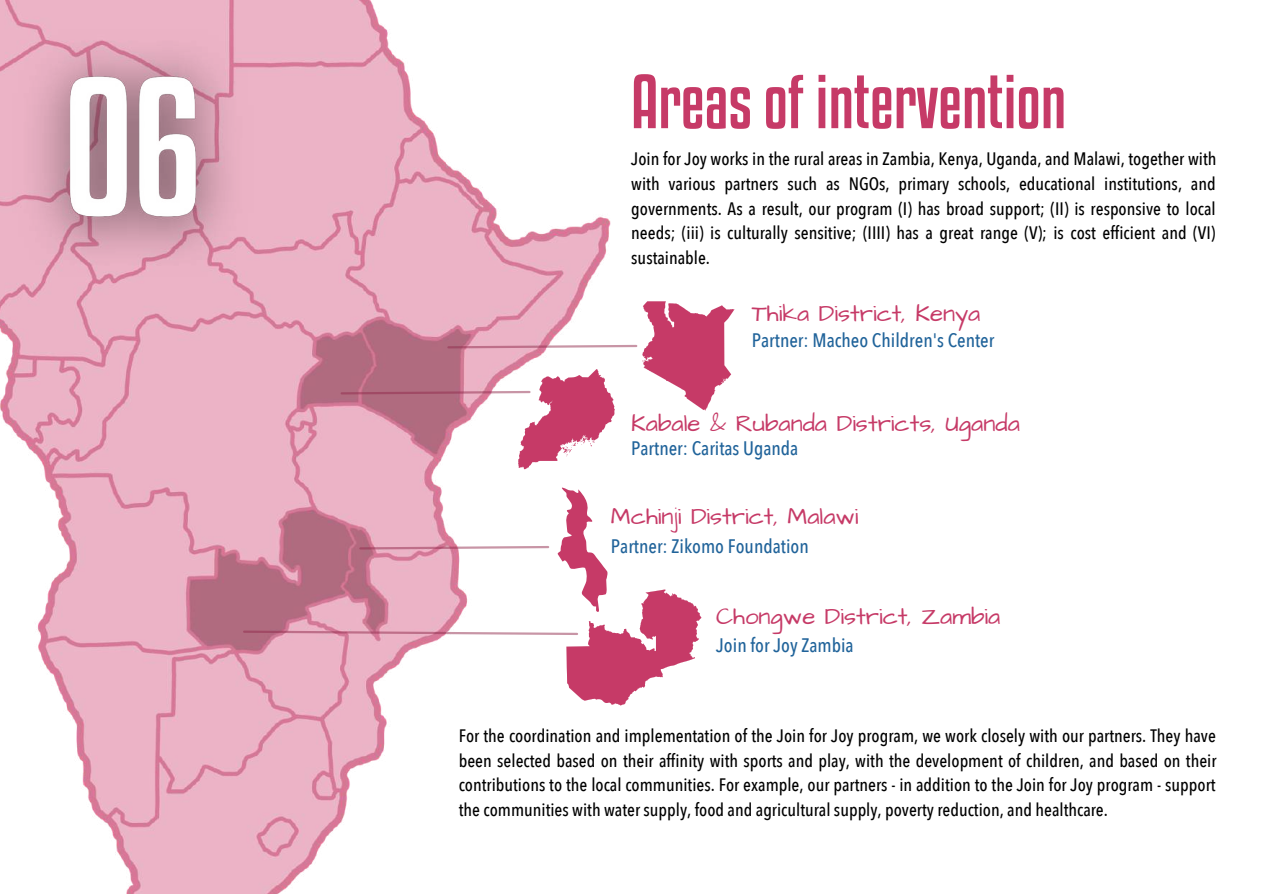
<style>
.page{position:relative;width:1263px;height:894px;background:#fff}
.page>*{position:absolute;margin:0;border:0;box-sizing:border-box;transform-origin:0 0}
.t1{font:67.5px "Kenyan Coffee Rg";color:#c63a67}
.t2{font:24px "Architects Daughter";color:#c63a67}
.t3{font:500 19.5px "Avenir Next Condensed";color:#20639a}
.t4{font:500 18px/24.8px "Avenir Next Condensed";color:#000;text-align:justify}
</style>
<div class="page">
<img style="left:0;top:0;width:611px;height:893px">
<svg style="left:454px;top:617px;width:248px;height:211px"></svg>
<svg style="left:339px;top:301px;width:395px;height:168px"></svg>
<svg style="left:242px;top:487px;width:459px;height:218px"></svg>
<img style="left:0;top:0;width:275px;height:330px">
<h1 class="t1" style="left:631px;top:61px;width:436px">Areas of intervention</h1>
<p class="t4" style="left:631px;top:147px;width:587px">Join for Joy works in the rural areas in Zambia, Kenya, Uganda, and Malawi, together with with various partners such as NGOs, primary schools, educational institutions, and governments. As a result, our program (I) has broad support; (II) is responsive to local needs; (iii) is culturally sensitive; (IIII) has a great range (V); is cost efficient and (VI) sustainable.</p>
<h2 class="t2" style="left:752px;top:297px;width:230px">Thika District, Kenya</h2>
<p class="t3" style="left:752px;top:327px;width:244px">Partner: Macheo Children's Center</p>
<h2 class="t2" style="left:631px;top:407px;width:390px">Kabale &amp; Rubanda Districts, Uganda</h2>
<p class="t3" style="left:631px;top:435px;width:169px">Partner: Caritas Uganda</p>
<h2 class="t2" style="left:611px;top:499px;width:249px">Mchinji District, Malawi</h2>
<p class="t3" style="left:611px;top:533px;width:199px">Partner: Zikomo Foundation</p>
<h2 class="t2" style="left:716px;top:600px;width:286px">Chongwe District, Zambia</h2>
<p class="t3" style="left:716px;top:632px;width:139px">Join for Joy Zambia</p>
<p class="t4" style="left:459px;top:723px;width:759px">For the coordination and implementation of the Join for Joy program, we work closely with our partners. They have been selected based on their affinity with sports and play, with the development of children, and based on their contributions to the local communities. For example, our partners - in addition to the Join for Joy program - support the communities with water supply, food and agricultural supply, poverty reduction, and healthcare.</p>
</div>
